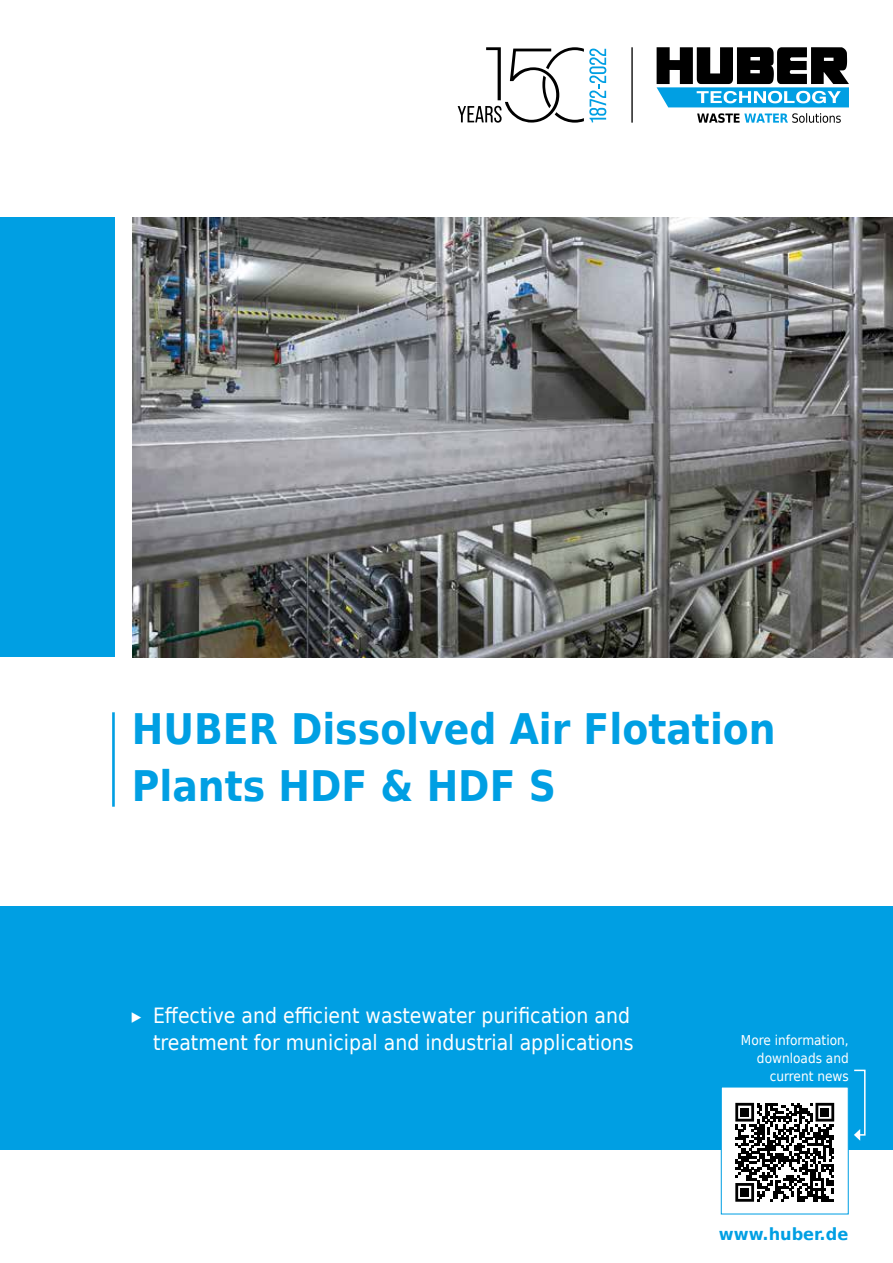
<style>
.page{position:relative;width:893px;height:1263px;background:#fff}
.page>*{position:absolute;margin:0;border:0;box-sizing:border-box;transform-origin:0 0}
.t1{font:700 42px/57px "Huber Tec";color:#009fe3}
.t2{font:21px/27px "Huber Tec";color:#fff;text-align:right}
.t3{font:700 16.65px "Huber Tec";color:#009fe3;scale:1.08 1}
.t4{font:13.5px/18px "Huber Tec";color:#fff;text-align:right}
</style>
<div class="page">
<div style="left:0;top:218px;width:115px;height:439px;background:#009fe3"></div>
<div style="left:0;top:906px;width:893px;height:244px;background:#009fe3"></div>
<div style="left:721px;top:1086px;width:128px;height:128px;background:#fff;border:1px solid #009fe3"></div>
<svg style="left:854px;top:1069px;width:12px;height:72px"></svg>
<svg style="left:735px;top:1103px;width:99px;height:99px"></svg>
<div style="left:741px;top:1108px;width:8px;height:8px;background:#000"></div>
<div style="left:821px;top:1108px;width:8px;height:8px;background:#000"></div>
<div style="left:741px;top:1188px;width:8px;height:8px;background:#000"></div>
<img style="left:132px;top:218px;width:761px;height:439px">
<hr style="left:112px;top:712px;width:3px;height:95px;background:#009fe3">
<svg style="left:657px;top:47px;width:192px;height:60px"></svg>
<svg style="left:697px;top:113px;width:144px;height:10px"></svg>
<hr style="left:631px;top:47px;width:2px;height:76px;background:#000">
<svg style="left:458px;top:47px;width:148px;height:76px"></svg>
<h1 class="t1" style="left:132px;top:699px;width:645px">HUBER Dissolved Air Flotation<br>Plants HDF &amp; HDF S</h1>
<p class="t2" style="left:132px;top:1001px;width:503px">▸ Effective and efficient wastewater purification and treatment for municipal and industrial applications</p>
<p class="t4" style="left:741px;top:1030px;width:109px">More information, downloads and current news</p>
<p class="t3" style="left:719px;top:1220px;width:121px">www.huber.de</p>
</div>
